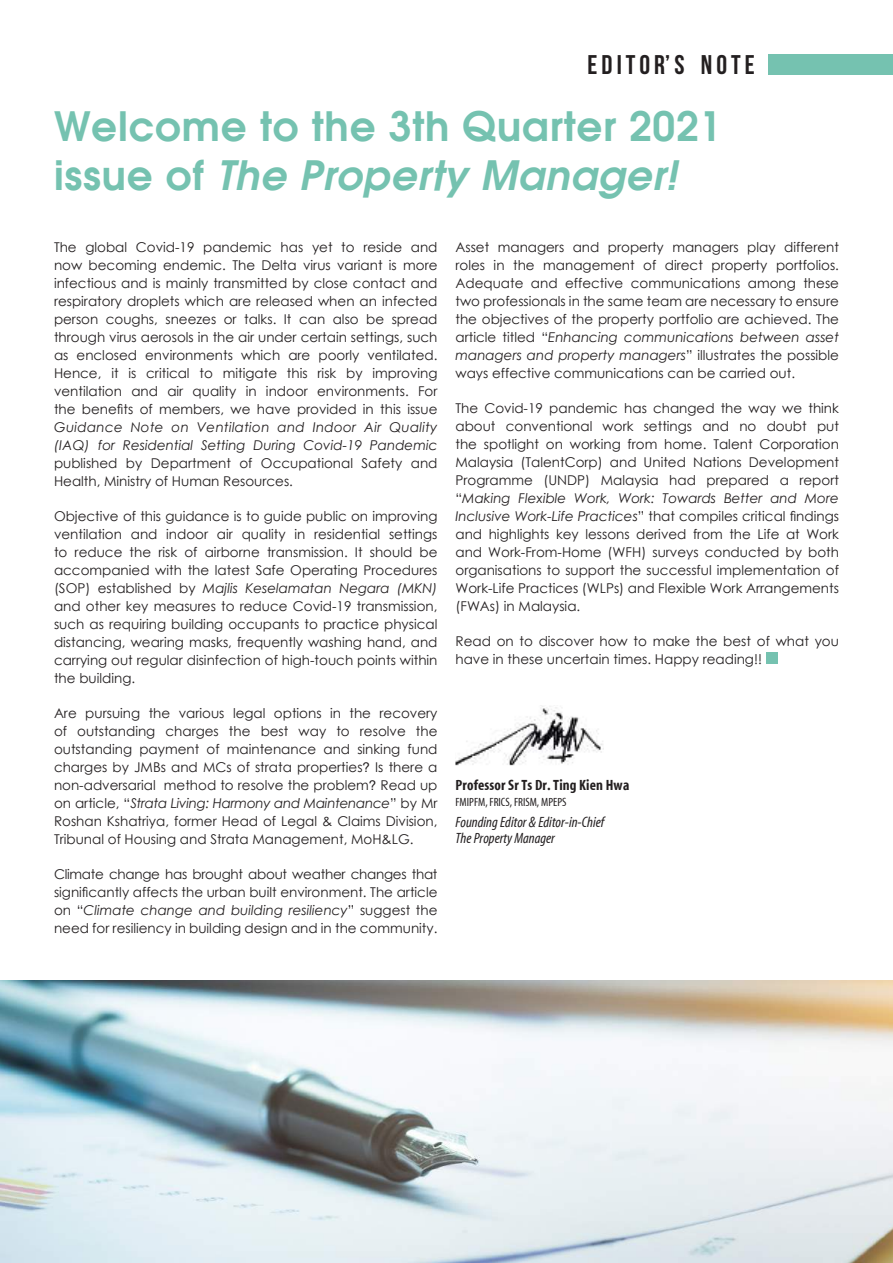
<style>
.page{position:relative;width:893px;height:1263px;background:#fff}
.page>*{position:absolute;margin:0;border:0;box-sizing:border-box;transform-origin:0 0}
.t1{font:600 40.5px/48.6px "Avant Garde";letter-spacing:.02em;color:#75c2b0}
.t2{font:700 27px "Bebas Neue";letter-spacing:.15em;color:#231f20}
.t3{font:italic condensed 15px/16.5px "Myriad";color:#231f20}
.t4{font:700 condensed 15px "Myriad";letter-spacing:.01em;color:#231f20}
.t5{font:13.5px/18px "Century Gothic";color:#231f20;text-align:justify}
.t6{font:italic 13.5px/18px "Century Gothic";letter-spacing:.02em;color:#231f20}
.t7{font:condensed 12px "Myriad";color:#231f20}
.s1{font-style:italic}
.s2{font-family:"Helvetica"}
</style>
<div class="page">
<div style="left:769px;top:54px;width:124px;height:20px;background:#75c2b0"></div>
<img style="left:455px;top:705px;width:149px;height:61px">
<div style="left:766px;top:653px;width:11px;height:11px;background:#75c2b0"></div>
<img style="left:0;top:980px;width:893px;height:283px">
<h2 class="t2" style="left:588px;top:50px;width:169px">EDITOR’ S NOTE</h2>
<h1 class="t1" style="left:54px;top:101px;width:670px">Welcome to the 3th Quarter 2021 issue of <span class="s1">The Property Manager!</span></h1>
<p class="t5" style="left:54px;top:238px;width:385px">The global Covid-19 pandemic has yet to reside and now becoming endemic. The Delta virus variant is more infectious and is mainly transmitted by close contact and respiratory droplets which are released when an infected person coughs, sneezes or talks. It can also be spread through virus aerosols in the air under certain settings, such as enclosed environments which are poorly ventilated.<br>Hence, it is critical to mitigate this risk by improving ventilation and air quality in indoor environments. For the benefits of members, we have provided in this issue</p>
<p class="t6" style="left:54px;top:418px;width:385px">Guidance Note on Ventilation and Indoor Air Quality (IAQ) for Residential Setting During Covid-19 Pandemic</p>
<p class="t5" style="left:54px;top:454px;width:385px">published by Department of Occupational Safety and<br>Health, Ministry of Human Resources.</p>
<p class="t5" style="left:54px;top:507px;width:385px">Objective of this guidance is to guide public on improving ventilation and indoor air quality in residential settings to reduce the risk of airborne transmission. It should be accompanied with the latest Safe Operating Procedures (SOP) established by <span class="s1">Majlis Keselamatan Negara (MKN) </span>and other key measures to reduce Covid-19 transmission, such as requiring building occupants to practice physical distancing, wearing masks, frequently washing hand, and carrying out regular disinfection of high-touch points within the building.</p>
<p class="t5" style="left:54px;top:704px;width:385px">Are pursuing the various legal options in the recovery of outstanding charges the best way to resolve the outstanding payment of maintenance and sinking fund charges by JMBs and MCs of strata properties<span class="s2">?</span> Is there a non-adversarial method to resolve the problem<span class="s2">?</span> Read up on article, “<span class="s1">Strata Living: Harmony and Maintenance</span>” by Mr Roshan Kshatriya, former Head of Legal &amp; Claims Division, Tribunal of Housing and Strata Management, MoH&amp;LG.</p>
<p class="t5" style="left:54px;top:865px;width:385px">Climate change has brought about weather changes that significantly affects the urban built environment. The article on “<span class="s1">Climate change and building resiliency</span>” suggest the need for resiliency in building design and in the community.</p>
<p class="t5" style="left:455px;top:238px;width:385px">Asset managers and property managers play different roles in the management of direct property portfolios.<br>Adequate and effective communications among these two professionals in the same team are necessary to ensure the objectives of the property portfolio are achieved. The article titled “<span class="s1">Enhancing communications between asset managers and property managers</span>” illustrates the possible ways effective communications can be carried out.</p>
<p class="t5" style="left:455px;top:399px;width:385px">The Covid-19 pandemic has changed the way we think about conventional work settings and no doubt put the spotlight on working from home. Talent Corporation Malaysia (TalentCorp) and United Nations Development Programme (UNDP) Malaysia had prepared a report “<span class="s1">Making Flexible Work, Work: Towards Better and More Inclusive Work-Life Practices</span>” that compiles critical findings and highlights key lessons derived from the Life at Work and Work-From-Home (WFH) surveys conducted by both organisations to support the successful implementation of Work-Life Practices (WLPs) and Flexible Work Arrangements (FWAs) in Malaysia.</p>
<p class="t5" style="left:455px;top:632px;width:385px">Read on to discover how to make the best of what you have in these uncertain times. Happy reading!!</p>
<p class="t4" style="left:455px;top:777px;width:175px">Professor Sr Ts Dr. Ting Kien Hwa</p>
<p class="t3" style="left:455px;top:814px;width:150px">Founding Editor &amp; Editor-in-Chief<br>The Property Manager</p>
<p class="t7" style="left:455px;top:796px;width:113px">FMIPFM, FRICS, FRISM, MPEPS</p>
</div>
